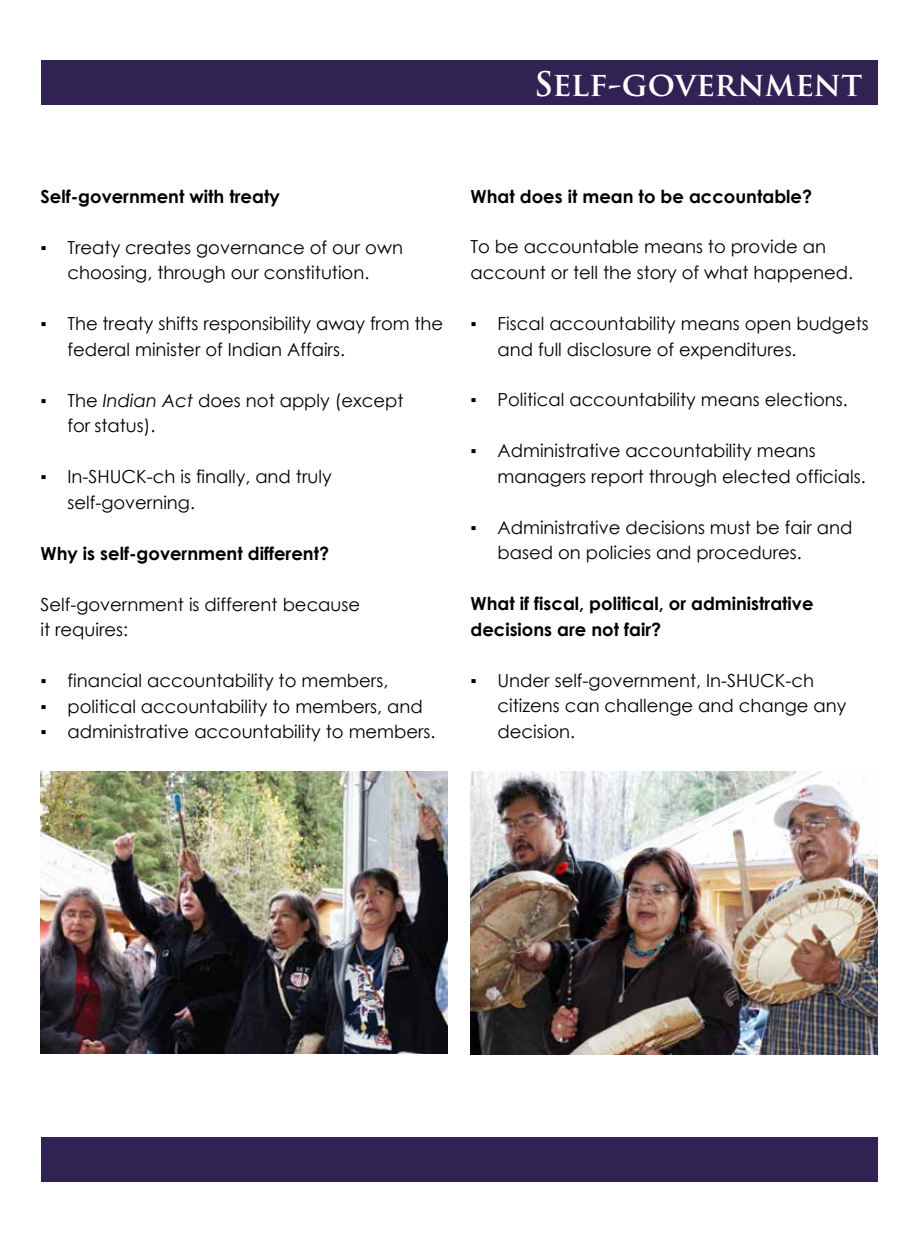
<style>
.page{position:relative;width:918px;height:1242px;background:#fff}
.page>*{position:absolute;margin:0;border:0;box-sizing:border-box;transform-origin:0 0}
.t1{font:700 33px "Trajan Pro";color:#fff}
.t2{font:18px/25.5px "Century Gothic";color:#000}
.t3{font:700 18px/25.5px "Century Gothic";color:#000}
.s1{font-family:"Times New Roman"}
.s2{font-style:italic}
</style>
<div class="page">
<div style="left:41px;top:60px;width:837px;height:44px;background:#302253"></div>
<div style="left:41px;top:1138px;width:837px;height:44px;background:#302253"></div>
<img style="left:40px;top:772px;width:407px;height:281px">
<img style="left:470px;top:771px;width:408px;height:283px">
<h1 class="t1" style="left:534px;top:63px;width:330px">SELF-GOVERNMENT</h1>
<p class="t3" style="left:40px;top:183px;width:241px">Self-government with treaty</p>
<p class="t2" style="left:40px;top:234px;width:364px;text-align:center"><span class="s1">▪</span> Treaty creates governance of our own choosing, through our constitution.</p>
<p class="t2" style="left:68px;top:311px;width:377px;text-indent:-27px"><span class="s1">▪</span> The treaty shifts responsibility away from the federal minister of Indian Affairs.</p>
<p class="t2" style="left:68px;top:387px;width:338px;text-indent:-27px"><span class="s1">▪</span> The <span class="s2">Indian Act</span> does not apply (except for status).</p>
<p class="t2" style="left:68px;top:464px;width:266px;text-indent:-27px"><span class="s1">▪</span> In-SHUCK-ch is finally, and truly self-governing.</p>
<p class="t3" style="left:40px;top:540px;width:290px">Why is self-government different?</p>
<p class="t2" style="left:40px;top:591px;width:321px">Self-government is different because it requires:</p>
<p class="t2" style="left:40px;top:668px;width:349px"><span class="s1">▪</span> financial accountability to members,</p>
<p class="t2" style="left:40px;top:693px;width:384px"><span class="s1">▪</span> political accountability to members, and</p>
<p class="t2" style="left:40px;top:719px;width:397px"><span class="s1">▪</span> administrative accountability to members.</p>
<p class="t3" style="left:471px;top:182px;width:343px">What does it mean to be accountable?</p>
<p class="t2" style="left:471px;top:234px;width:384px">To be accountable means to provide an account or tell the story of what happened.</p>
<p class="t2" style="left:498px;top:310px;width:373px;text-indent:-27px"><span class="s1">▪</span> Fiscal accountability means open budgets and full disclosure of expenditures.</p>
<p class="t2" style="left:471px;top:387px;width:379px"><span class="s1">▪</span> Political accountability means elections.</p>
<p class="t2" style="left:498px;top:438px;width:370px;text-indent:-27px"><span class="s1">▪</span> Administrative accountability means managers report through elected officials.</p>
<p class="t2" style="left:498px;top:514px;width:356px;text-indent:-27px"><span class="s1">▪</span> Administrative decisions must be fair and based on policies and procedures.</p>
<p class="t3" style="left:471px;top:590px;width:345px">What if fiscal, political, or administrative decisions are not fair?</p>
<p class="t2" style="left:498px;top:667px;width:350px;text-indent:-27px"><span class="s1">▪</span> Under self-government, In-SHUCK-ch citizens can challenge and change any decision.</p>
</div>
